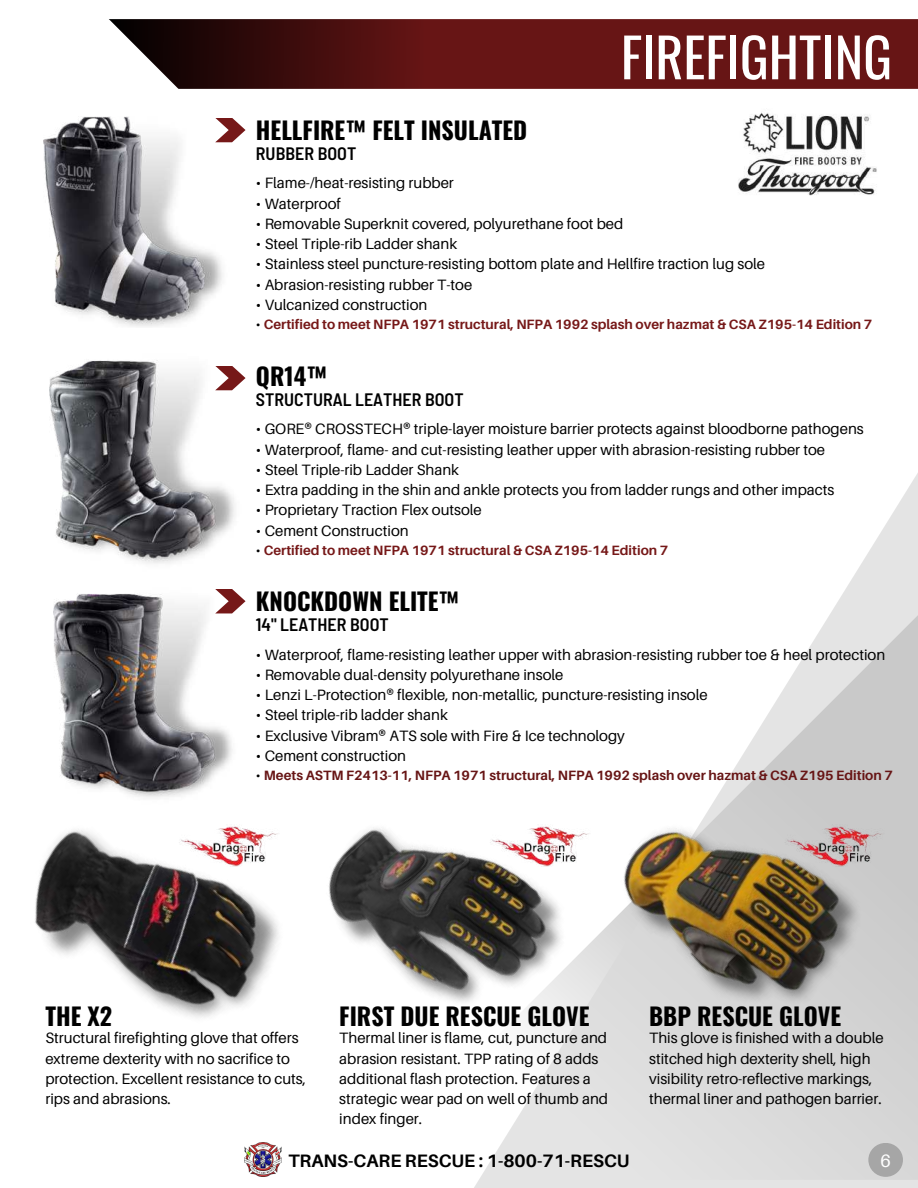
<style>
.page{position:relative;width:918px;height:1188px;background:#fff}
.page>*{position:absolute;margin:0;border:0;box-sizing:border-box;transform-origin:0 0}
.t1{font:54px "Oswald";color:#fff}
.t2{font:700 24px "Oswald";color:#000}
.t3{font:600 semi-condensed 18px "Barlow";color:#000}
.t4{font:700 18px "Aileron";color:#000}
.t5{font:18px "Aileron";color:#fff}
.t6{font:15px/20.2px "Aileron";color:#000}
.t7{font:700 13.5px "Aileron";color:#761818}
.t8{font:700 13.5px "Aileron";color:#671515}
.s1{font-weight:400;color:#000}
</style>
<div class="page">
<svg style="left:244px;top:473px;width:674px;height:715px"></svg>
<div style="left:868px;top:1143px;width:35px;height:34px;background:#a6a6a6;border-radius:50%"></div>
<svg style="left:109px;top:19px;width:315px;height:70px;background:#4f2828"></svg>
<div style="left:424px;top:16px;width:494px;height:75px;background:#671515"></div>
<div style="left:0;top:89px;width:918px;height:10px;background:#fff"></div>
<div style="left:0;top:13px;width:918px;height:6px;background:#fff"></div>
<img style="left:49px;top:360px;width:186px;height:204px">
<img style="left:43px;top:116px;width:187px;height:211px">
<svg style="left:215px;top:118px;width:31px;height:24px"></svg>
<svg style="left:215px;top:366px;width:31px;height:24px"></svg>
<img style="left:54px;top:593px;width:179px;height:169px">
<svg style="left:215px;top:589px;width:31px;height:24px"></svg>
<img style="left:245px;top:1143px;width:37px;height:34px">
<img style="left:738px;top:112px;width:139px;height:84px">
<img style="left:35px;top:762px;width:280px;height:322px">
<img style="left:590px;top:754px;width:302px;height:302px">
<img style="left:291px;top:757px;width:303px;height:306px">
<img style="left:489px;top:824px;width:102px;height:43px">
<img style="left:178px;top:824px;width:102px;height:43px">
<img style="left:784px;top:824px;width:101px;height:43px">
<h1 class="t1" style="left:621px;top:15px;width:273px">FIREFIGHTING</h1>
<h2 class="t2" style="left:256px;top:111px;width:273px">HELLFIRE™ FELT INSULATED</h2>
<p class="t6" style="left:256px;top:173px;width:199px">• Flame-/heat-resisting rubber</p>
<p class="t6" style="left:256px;top:193px;width:86px">• Waterproof</p>
<p class="t6" style="left:256px;top:213px;width:369px">• Removable Superknit covered, polyurethane foot bed</p>
<p class="t6" style="left:256px;top:233px;width:203px">• Steel Triple-rib Ladder shank</p>
<p class="t6" style="left:256px;top:254px;width:511px">• Stainless steel puncture-resisting bottom plate and Hellfire traction lug sole</p>
<p class="t6" style="left:256px;top:274px;width:218px">• Abrasion-resisting rubber T-toe</p>
<p class="t6" style="left:256px;top:294px;width:173px">• Vulcanized construction</p>
<p class="t7" style="left:256px;top:316px;width:618px"><span class="s1">•</span> Certified to meet NFPA 1971 structural, NFPA 1992 splash over hazmat &amp; CSA Z195-14 Edition 7</p>
<p class="t3" style="left:256px;top:142px;width:102px">RUBBER BOOT</p>
<h2 class="t2" style="left:256px;top:357px;width:73px">QR14™</h2>
<p class="t6" style="left:256px;top:419px;width:609px">• GORE® CROSSTECH® triple-layer moisture barrier protects against bloodborne pathogens</p>
<p class="t6" style="left:256px;top:439px;width:571px">• Waterproof, flame- and cut-resisting leather upper with abrasion-resisting rubber toe</p>
<p class="t6" style="left:256px;top:459px;width:205px">• Steel Triple-rib Ladder Shank</p>
<p class="t6" style="left:256px;top:479px;width:580px">• Extra padding in the shin and ankle protects you from ladder rungs and other impacts</p>
<p class="t6" style="left:256px;top:500px;width:227px">• Proprietary Traction Flex outsole</p>
<p class="t6" style="left:256px;top:520px;width:154px">• Cement Construction</p>
<p class="t7" style="left:256px;top:542px;width:414px"><span class="s1">•</span> Certified to meet NFPA 1971 structural &amp; CSA Z195-14 Edition 7</p>
<p class="t3" style="left:256px;top:388px;width:209px">STRUCTURAL LEATHER BOOT</p>
<h2 class="t2" style="left:256px;top:582px;width:205px">KNOCKDOWN ELITE™</h2>
<p class="t6" style="left:256px;top:644px;width:631px">• Waterproof, flame-resisting leather upper with abrasion-resisting rubber toe &amp; heel protection</p>
<p class="t6" style="left:256px;top:664px;width:309px">• Removable dual-density polyurethane insole</p>
<p class="t6" style="left:256px;top:684px;width:453px">• Lenzi L-Protection® flexible, non-metallic, puncture-resisting insole</p>
<p class="t6" style="left:256px;top:705px;width:193px">• Steel triple-rib ladder shank</p>
<p class="t6" style="left:256px;top:725px;width:371px">• Exclusive Vibram® ATS sole with Fire &amp; Ice technology</p>
<p class="t6" style="left:256px;top:745px;width:152px">• Cement construction</p>
<p class="t8" style="left:256px;top:767px;width:638px"><span class="s1">•</span> Meets ASTM F2413-11, NFPA 1971 structural, NFPA 1992 splash over hazmat &amp; CSA Z195 Edition 7</p>
<p class="t3" style="left:256px;top:613px;width:134px">14" LEATHER BOOT</p>
<h2 class="t2" style="left:45px;top:997px;width:68px">THE X2</h2>
<h2 class="t2" style="left:339px;top:997px;width:252px">FIRST DUE RESCUE GLOVE</h2>
<h2 class="t2" style="left:649px;top:997px;width:194px">BBP RESCUE GLOVE</h2>
<p class="t6" style="left:45px;top:1028px;width:262px">Structural firefighting glove that offers extreme dexterity with no sacrifice to protection. Excellent resistance to cuts, rips and abrasions.</p>
<p class="t6" style="left:339px;top:1028px;width:270px">Thermal liner is flame, cut, puncture and abrasion resistant. TPP rating of 8 adds additional flash protection. Features a strategic wear pad on well of thumb and index finger.</p>
<p class="t6" style="left:649px;top:1028px;width:236px">This glove is finished with a double stitched high dexterity shell, high visibility retro-reflective markings, thermal liner and pathogen barrier.</p>
<p class="t4" style="left:288px;top:1149px;width:343px">TRANS-CARE RESCUE : 1-800-71-RESCU</p>
<p class="t5" style="left:880px;top:1149px;width:12px">6</p>
</div>
